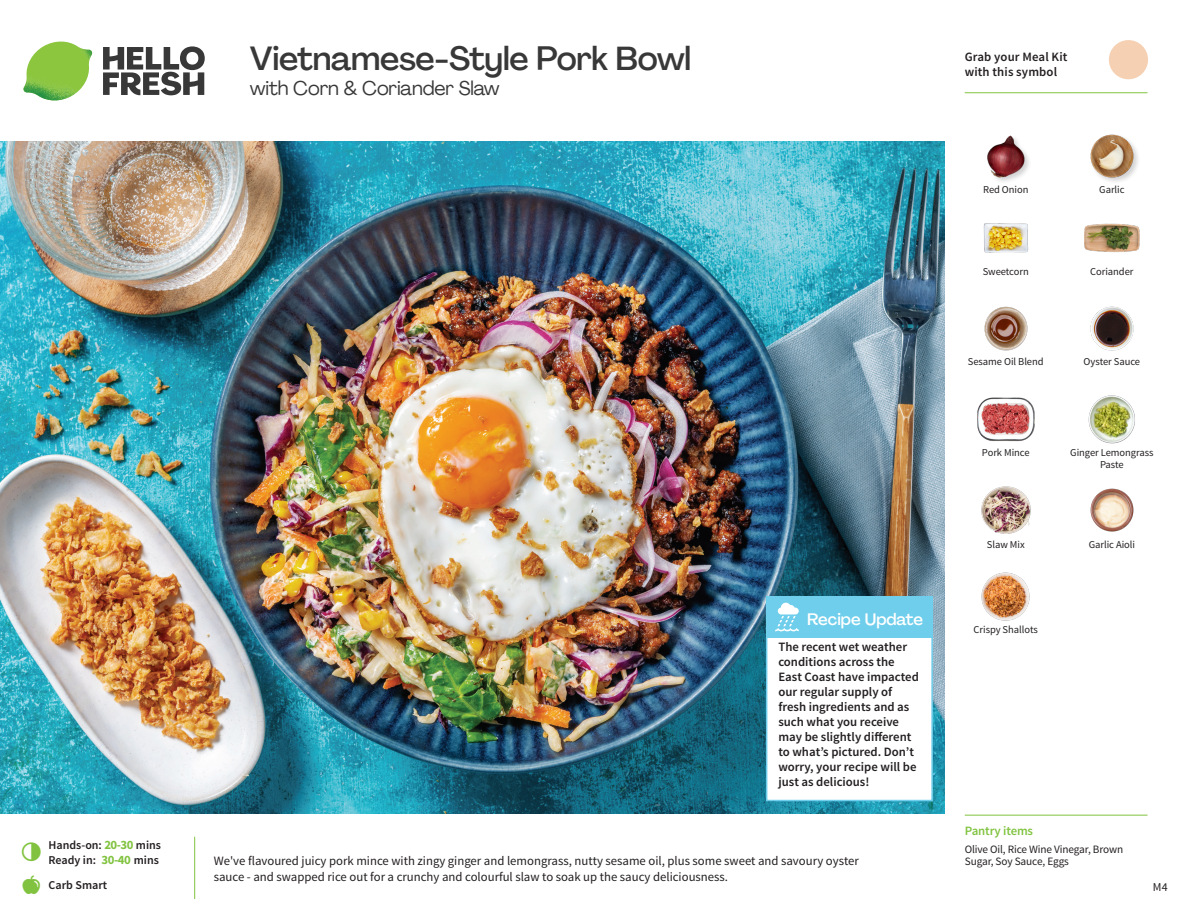
<style>
.page{position:relative;width:1188px;height:918px;background:#fff}
.page>*{position:absolute;margin:0;border:0;box-sizing:border-box;transform-origin:0 0}
._15_Titel_UK{font:500 33px "Agrandir";letter-spacing:-.015em;color:#383839}
._15_Titel_UK-2{font:19.5px "Agrandir";letter-spacing:-.01em;color:#383839}
.Steps_Text_AU{font:500 16.5px "Agrandir";color:#fff}
.Steps_Text_AU-2{font:600 12.75px/15px "Source Sans Pro";color:#231f20}
.Step_6_Text_AU{font:12.75px/16.5px "Source Sans Pro";color:#231f20}
._04_Headers_Front{font:600 12.75px "Source Sans Pro";letter-spacing:-.01em;color:#81c340}
._04_Intro{font:600 12px "Source Sans Pro";color:#231f20}
.t1{font:12px "Source Sans Pro";color:#231f20}
._05_Pantry{font:11.25px/12px "Source Sans Pro";letter-spacing:-.01em;color:#231f20}
._18_FRONT_ingredient{font:10.5px/12px "Source Sans Pro";letter-spacing:-.005em;color:#231f20;text-align:center}
.s1{font-weight:700;font-size:12.75px;color:#81c340}
</style>
<div class="page">
<svg style="left:103px;top:46px;width:102px;height:49px"></svg>
<img style="left:23px;top:42px;width:69px;height:59px">
<img style="left:0;top:142px;width:945px;height:672px">
<div style="left:766px;top:605px;width:167px;height:196px;background:#fff;border:2px solid #6eceeb"></div>
<div style="left:766px;top:596px;width:167px;height:41px;background:#6eceeb"></div>
<svg style="left:775px;top:603px;width:24px;height:28px"></svg>
<img style="left:1090px;top:306px;width:44px;height:45px">
<img style="left:1088px;top:395px;width:47px;height:48px">
<img style="left:977px;top:397px;width:57px;height:45px">
<img style="left:981px;top:486px;width:49px;height:48px">
<img style="left:982px;top:572px;width:48px;height:48px">
<img style="left:984px;top:306px;width:44px;height:45px">
<img style="left:983px;top:223px;width:46px;height:30px">
<img style="left:1084px;top:223px;width:56px;height:30px">
<img style="left:987px;top:135px;width:42px;height:47px">
<img style="left:1090px;top:134px;width:48px;height:48px">
<img style="left:1090px;top:488px;width:44px;height:44px">
<hr style="left:965px;top:815px;width:183px;height:1px;background:#81c340">
<svg style="left:1091px;top:40px;width:57px;height:54px"></svg>
<hr style="left:965px;top:92px;width:183px;height:1px;background:#81c340">
<p class="_04_Intro" style="left:48px;top:837px;width:114px">Hands-on: <span class="s1">20-30</span> mins</p>
<p class="_04_Intro" style="left:48px;top:852px;width:112px">Ready in: <span class="s1">30-40</span> mins</p>
<p class="_04_Intro" style="left:49px;top:877px;width:60px">Carb Smart</p>
<p class="_15_Titel_UK" style="left:250px;top:38px;width:443px">Vietnamese-Style Pork Bowl</p>
<p class="_15_Titel_UK-2" style="left:250px;top:76px;width:251px">with Corn &amp; Coriander Slaw</p>
<p class="Steps_Text_AU" style="left:807px;top:609px;width:117px">Recipe Update</p>
<p class="Steps_Text_AU-2" style="left:778px;top:640px;width:142px">The recent wet weather conditions across the<br>East Coast have impacted our regular supply of fresh ingredients and as such what you receive may be slightly different to what’s pictured. Don’t worry, your recipe will be just as delicious!</p>
<p class="Step_6_Text_AU" style="left:214px;top:852px;width:647px">We've flavoured juicy pork mince with zingy ginger and lemongrass, nutty sesame oil, plus some sweet and savoury oyster sauce - and swapped rice out for a crunchy and colourful slaw to soak up the saucy deliciousness.</p>
<p class="Steps_Text_AU-2" style="left:965px;top:50px;width:104px">Grab your Meal Kit with this symbol</p>
<p class="_18_FRONT_ingredient" style="left:983px;top:183px;width:47px">Red Onion</p>
<p class="_18_FRONT_ingredient" style="left:1099px;top:183px;width:27px">Garlic</p>
<p class="_18_FRONT_ingredient" style="left:983px;top:265px;width:48px">Sweetcorn</p>
<p class="_18_FRONT_ingredient" style="left:1090px;top:265px;width:45px">Coriander</p>
<p class="_18_FRONT_ingredient" style="left:968px;top:356px;width:77px">Sesame Oil Blend</p>
<p class="_18_FRONT_ingredient" style="left:1084px;top:356px;width:58px">Oyster Sauce</p>
<p class="_18_FRONT_ingredient" style="left:982px;top:447px;width:49px">Pork Mince</p>
<p class="_18_FRONT_ingredient" style="left:1070px;top:447px;width:85px">Ginger Lemongrass<br>Paste</p>
<p class="_18_FRONT_ingredient" style="left:987px;top:538px;width:39px">Slaw Mix</p>
<p class="_18_FRONT_ingredient" style="left:1089px;top:538px;width:48px">Garlic Aioli</p>
<p class="_18_FRONT_ingredient" style="left:974px;top:624px;width:66px">Crispy Shallots</p>
<p class="_04_Headers_Front" style="left:965px;top:822px;width:70px">Pantry items</p>
<p class="_05_Pantry" style="left:965px;top:844px;width:160px">Olive Oil, Rice Wine Vinegar, Brown<br>Sugar, Soy Sauce, Eggs</p>
<p class="t1" style="left:1153px;top:879px;width:16px">M4</p>
</div>
